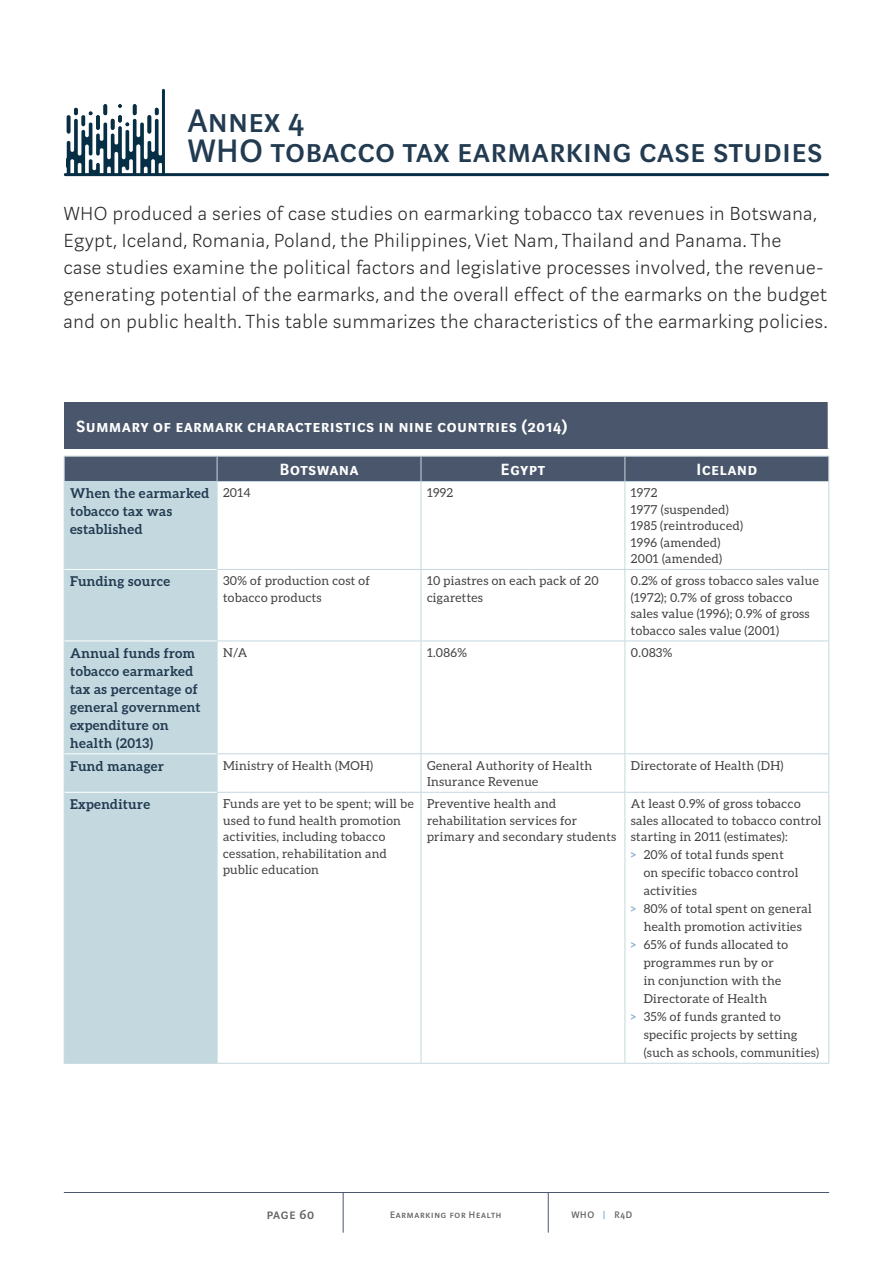
<style>
.page{position:relative;width:893px;height:1263px;background:#fff}
.page>*{position:absolute;margin:0;border:0;box-sizing:border-box;transform-origin:0 0}
.t1{font:36px/30px "Marat Sans Medium Small Caps";letter-spacing:.025em;color:#223b51}
.t2{font:200 21px/27px "Marat Sans";letter-spacing:.035em;color:#292829}
.t3{font:18px "Marat Sans Demibold Small Caps";letter-spacing:.05em;color:#fff}
.t4{font:15px "Marat Sans Medium Small Caps";letter-spacing:.045em;color:#636466}
.t5{font:700 13.5px/18px "Aleo";letter-spacing:.025em;color:#223b51}
.t6{font:12.3px/16.5px "Aleo";letter-spacing:.025em;color:#414042}
.t7{font:10.5px "Marat Sans Medium Small Caps";letter-spacing:.075em;color:#636466}
.s1{font-weight:700;color:#94b2d6}
.s2{color:#6496c6}
</style>
<div class="page">
<hr style="left:64px;top:1192px;width:765px;height:1px;background:#49566b">
<hr style="left:343px;top:1192px;width:1px;height:40px;background:#49566b">
<hr style="left:548px;top:1192px;width:1px;height:40px;background:#49566b">
<svg style="left:67px;top:104px;width:95px;height:69px"></svg>
<hr style="left:162px;top:90px;width:3px;height:85px;background:#062f46">
<hr style="left:65px;top:173px;width:763px;height:3px;background:#062f46">
<div style="left:65px;top:482px;width:152px;height:581px;background:#c4d8df"></div>
<div style="left:64px;top:456px;width:765px;height:25px;background:#49566b"></div>
<hr style="left:64px;top:481px;width:153px;height:1px;background:#c4d8df">
<hr style="left:64px;top:482px;width:1px;height:87px;background:#c4d8df">
<hr style="left:217px;top:481px;width:204px;height:1px;background:#c4d8df">
<hr style="left:217px;top:482px;width:1px;height:87px;background:#c4d8df">
<hr style="left:421px;top:481px;width:204px;height:1px;background:#c4d8df">
<hr style="left:421px;top:482px;width:1px;height:87px;background:#c4d8df">
<hr style="left:625px;top:481px;width:204px;height:1px;background:#c4d8df">
<hr style="left:624px;top:482px;width:1px;height:87px;background:#c4d8df">
<hr style="left:828px;top:482px;width:1px;height:87px;background:#c4d8df">
<hr style="left:64px;top:569px;width:1px;height:72px;background:#c4d8df">
<hr style="left:217px;top:569px;width:204px;height:1px;background:#c4d8df">
<hr style="left:217px;top:570px;width:1px;height:70px;background:#c4d8df">
<hr style="left:421px;top:569px;width:204px;height:1px;background:#c4d8df">
<hr style="left:421px;top:570px;width:1px;height:70px;background:#c4d8df">
<hr style="left:625px;top:569px;width:204px;height:1px;background:#c4d8df">
<hr style="left:624px;top:570px;width:1px;height:70px;background:#c4d8df">
<hr style="left:828px;top:570px;width:1px;height:70px;background:#c4d8df">
<hr style="left:64px;top:641px;width:1px;height:113px;background:#c4d8df">
<hr style="left:217px;top:640px;width:204px;height:1px;background:#c4d8df">
<hr style="left:217px;top:641px;width:1px;height:112px;background:#c4d8df">
<hr style="left:421px;top:640px;width:204px;height:1px;background:#c4d8df">
<hr style="left:421px;top:641px;width:1px;height:112px;background:#c4d8df">
<hr style="left:625px;top:640px;width:204px;height:1px;background:#c4d8df">
<hr style="left:624px;top:641px;width:1px;height:112px;background:#c4d8df">
<hr style="left:828px;top:641px;width:1px;height:112px;background:#c4d8df">
<hr style="left:64px;top:754px;width:1px;height:38px;background:#c4d8df">
<hr style="left:217px;top:753px;width:204px;height:1px;background:#c4d8df">
<hr style="left:217px;top:754px;width:1px;height:38px;background:#c4d8df">
<hr style="left:421px;top:753px;width:204px;height:1px;background:#c4d8df">
<hr style="left:421px;top:754px;width:1px;height:38px;background:#c4d8df">
<hr style="left:625px;top:753px;width:204px;height:1px;background:#c4d8df">
<hr style="left:624px;top:754px;width:1px;height:38px;background:#c4d8df">
<hr style="left:828px;top:754px;width:1px;height:38px;background:#c4d8df">
<hr style="left:64px;top:792px;width:1px;height:271px;background:#c4d8df">
<hr style="left:217px;top:792px;width:204px;height:1px;background:#c4d8df">
<hr style="left:217px;top:793px;width:1px;height:270px;background:#c4d8df">
<hr style="left:421px;top:792px;width:204px;height:1px;background:#c4d8df">
<hr style="left:421px;top:793px;width:1px;height:270px;background:#c4d8df">
<hr style="left:625px;top:792px;width:204px;height:1px;background:#c4d8df">
<hr style="left:624px;top:793px;width:1px;height:270px;background:#c4d8df">
<hr style="left:828px;top:793px;width:1px;height:270px;background:#c4d8df">
<hr style="left:64px;top:1063px;width:153px;height:1px;background:#c4d8df">
<hr style="left:217px;top:1063px;width:204px;height:1px;background:#c4d8df">
<hr style="left:421px;top:1063px;width:204px;height:1px;background:#c4d8df">
<hr style="left:625px;top:1063px;width:204px;height:1px;background:#c4d8df">
<hr style="left:65px;top:569px;width:152px;height:1px;background:#fff">
<hr style="left:65px;top:640px;width:152px;height:1px;background:#fff">
<hr style="left:65px;top:753px;width:152px;height:1px;background:#fff">
<hr style="left:65px;top:792px;width:152px;height:1px;background:#fff">
<div style="left:64px;top:402px;width:764px;height:47px;background:#49566b"></div>
<h1 class="t1" style="left:188px;top:106px;width:636px">Annex 4<br>WHO tobacco tax earmarking case studies</h1>
<p class="t2" style="left:64px;top:200px;width:765px">WHO produced a series of case studies on earmarking tobacco tax revenues in Botswana, Egypt, Iceland, Romania, Poland, the Philippines, Viet Nam, Thailand and Panama. The<br>case studies examine the political factors and legislative processes involved, the revenue&shy;generating potential of the earmarks, and the overall effect of the earmarks on the budget and on public health. This table summarizes the characteristics of the earmarking policies.</p>
<h3 class="t3" style="left:77px;top:417px;width:493px">Summary of earmark characteristics in nine countries (2014)</h3>
<h3 class="t3" style="left:280px;top:460px;width:80px">Botswana</h3>
<h3 class="t3" style="left:501px;top:460px;width:46px">Egypt</h3>
<h3 class="t3" style="left:696px;top:460px;width:62px">Iceland</h3>
<p class="t5" style="left:70px;top:484px;width:141px">When the earmarked tobacco tax was established</p>
<p class="t6" style="left:223px;top:485px;width:29px">2014</p>
<p class="t6" style="left:427px;top:485px;width:28px">1992</p>
<p class="t6" style="left:631px;top:485px;width:114px">1972<br>1977 (suspended)<br>1985 (reintroduced)<br>1996 (amended)<br>2001 (amended)</p>
<p class="t5" style="left:70px;top:572px;width:101px">Funding source</p>
<p class="t6" style="left:223px;top:573px;width:148px">30% of production cost of tobacco products</p>
<p class="t6" style="left:427px;top:573px;width:173px">10 piastres on each pack of 20 cigarettes</p>
<p class="t6" style="left:631px;top:573px;width:189px">0.2% of gross tobacco sales value (1972); 0.7% of gross tobacco sales value (1996); 0.9% of gross tobacco sales value (2001)</p>
<p class="t5" style="left:70px;top:644px;width:132px">Annual funds from tobacco earmarked tax as percentage of general government expenditure on health (2013)</p>
<p class="t6" style="left:223px;top:644px;width:26px">N/A</p>
<p class="t6" style="left:427px;top:644px;width:41px">1.086%</p>
<p class="t6" style="left:631px;top:644px;width:43px">0.083%</p>
<p class="t5" style="left:70px;top:756px;width:95px">Fund manager</p>
<p class="t6" style="left:223px;top:757px;width:152px">Ministry of Health (MOH)</p>
<p class="t6" style="left:427px;top:757px;width:167px">General Authority of Health<br>Insurance Revenue</p>
<p class="t6" style="left:631px;top:757px;width:154px">Directorate of Health (DH)</p>
<p class="t5" style="left:70px;top:795px;width:81px">Expenditure</p>
<p class="t6" style="left:223px;top:795px;width:192px">Funds are yet to be spent; will be used to fund health promotion activities, including tobacco cessation, rehabilitation and public education</p>
<p class="t6" style="left:427px;top:795px;width:191px">Preventive health and rehabilitation services for primary and secondary students</p>
<p class="t6" style="left:631px;top:795px;width:192px">At least 0.9% of gross tobacco sales allocated to tobacco control starting in 2011 (estimates):</p>
<p class="t6" style="left:631px;top:846px;width:154px"><span class="s1">&gt;</span> 20% of total funds spent</p>
<p class="t6" style="left:644px;top:864px;width:156px">on specific tobacco control</p>
<p class="t6" style="left:644px;top:882px;width:55px">activities</p>
<p class="t6" style="left:631px;top:900px;width:182px"><span class="s1">&gt;</span> 80% of total spent on general</p>
<p class="t6" style="left:644px;top:918px;width:160px">health promotion activities</p>
<p class="t6" style="left:631px;top:936px;width:159px"><span class="s1">&gt;</span> 65% of funds allocated to</p>
<p class="t6" style="left:644px;top:954px;width:132px">programmes run by or</p>
<p class="t6" style="left:644px;top:972px;width:139px">in conjunction with the</p>
<p class="t6" style="left:644px;top:990px;width:125px">Directorate of Health</p>
<p class="t6" style="left:631px;top:1008px;width:151px"><span class="s1">&gt;</span> 35% of funds granted to</p>
<p class="t6" style="left:644px;top:1026px;width:155px">specific projects by setting</p>
<p class="t6" style="left:644px;top:1044px;width:177px">(such as schools, communities)</p>
<p class="t4" style="left:267px;top:1207px;width:49px">page 60</p>
<p class="t7" style="left:390px;top:1209px;width:113px">Earmarking for Health</p>
<p class="t7" style="left:571px;top:1209px;width:62px">WHO <span class="s2">|</span> R4D</p>
</div>
